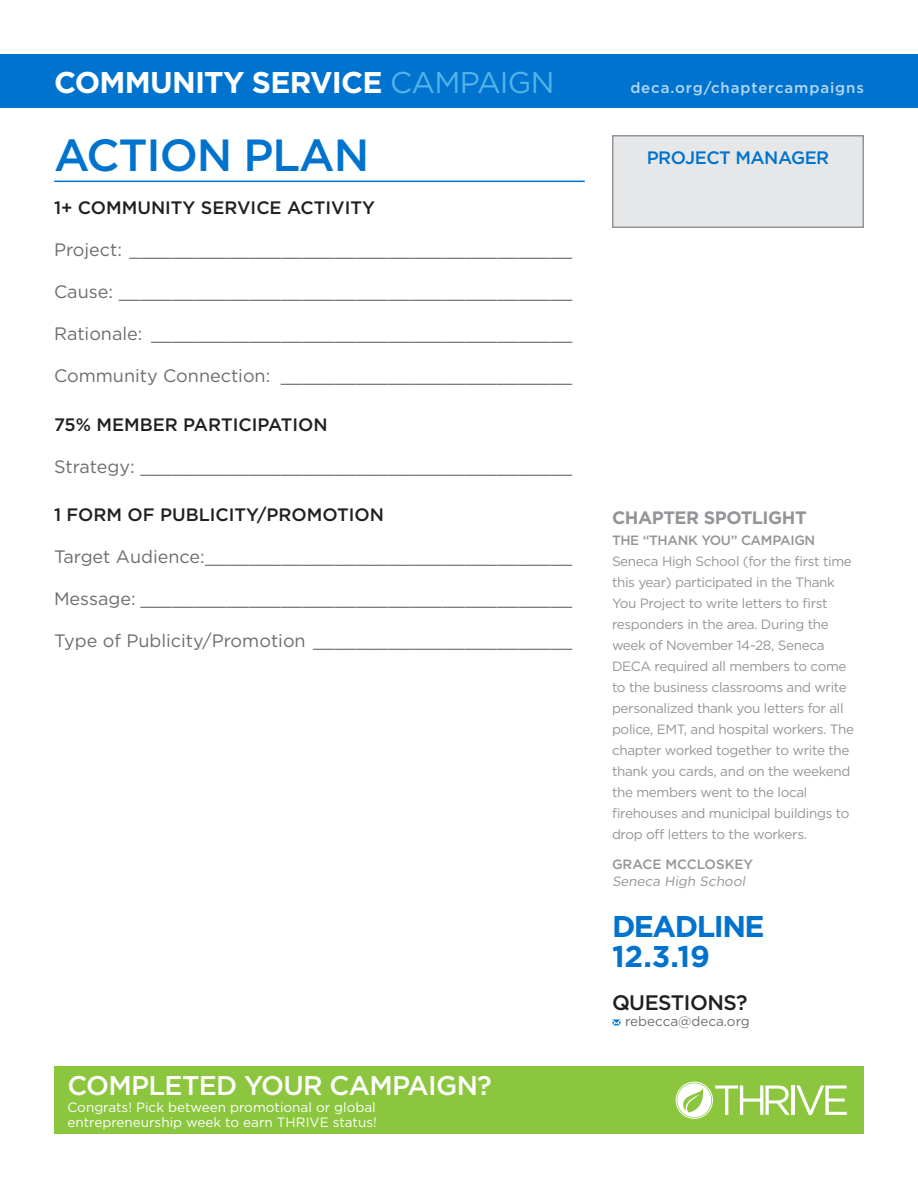
<style>
.page{position:relative;width:918px;height:1188px;background:#fff}
.page>*{position:absolute;margin:0;border:0;box-sizing:border-box;transform-origin:0 0}
.t1{font:500 45px "Gotham";letter-spacing:-.025em;color:#0073ce}
.t2{font:700 30px "Gotham";letter-spacing:-.025em;color:#fff}
.t3{font:700 30px "Gotham";letter-spacing:-.05em;color:#0073ce}
.t4{font:500 27px "Gotham";letter-spacing:-.025em;color:#fff}
.t5{font:500 21px "Gotham";letter-spacing:-.025em;color:#231f20}
.t6{font:18px "Gotham";color:#6c6d70}
.t7{font:500 18px "Gotham";color:#231f20}
.t8{font:700 18px "Gotham";letter-spacing:-.025em;color:#939598}
.t9{font:500 18px "Gotham";letter-spacing:-.025em;color:#0073ce}
.t10{font:500 15px "Gotham";letter-spacing:.06em;color:#b4d8f4}
.t11{font:13.5px/21px "Gotham";letter-spacing:-.025em;color:#939598}
.t12{font:13.5px/15px "Gotham";color:#fff}
.t13{font:500 13.5px "Gotham";letter-spacing:-.025em;color:#939598}
.t14{font:13.5px "Gotham";color:#6c6d70}
.t15{font:500 13.5px "Gotham";color:#939598}
.s1{font-weight:400;color:#53b3e8}
</style>
<div class="page">
<div style="left:0;top:54px;width:918px;height:54px;background:#0073ce"></div>
<div style="left:613px;top:136px;width:250px;height:91px;background:#e6e7e9"></div>
<div style="left:612px;top:135px;width:252px;height:93px;border:2px solid #939598"></div>
<hr style="left:55px;top:181px;width:529px;height:1px;background:#0073ce">
<svg style="left:612px;top:1019px;width:9px;height:7px"></svg>
<div style="left:54px;top:1066px;width:810px;height:68px;background:#8bc63e"></div>
<div style="left:676px;top:1082px;width:37px;height:36px;border:1px solid #fff;border-radius:50%"></div>
<div style="left:677px;top:1083px;width:34px;height:34px;background:#fff;border-radius:50%"></div>
<svg style="left:679px;top:1088px;width:27px;height:25px"></svg>
<svg style="left:715px;top:1086px;width:75px;height:29px"></svg>
<hr style="left:791px;top:1086px;width:3px;height:29px;background:#fff">
<svg style="left:796px;top:1086px;width:51px;height:29px"></svg>
<p class="t2" style="left:54px;top:62px;width:502px">COMMUNITY SERVICE <span class="s1">CAMPAIGN</span></p>
<p class="t10" style="left:630px;top:78px;width:235px">deca.org/chaptercampaigns</p>
<p class="t1" style="left:54px;top:126px;width:317px">ACTION PLAN</p>
<p class="t7" style="left:54px;top:196px;width:322px">1+ COMMUNITY SERVICE ACTIVITY</p>
<p class="t6" style="left:54px;top:238px;width:520px">Project: _________________________________________</p>
<p class="t6" style="left:54px;top:280px;width:520px">Cause: __________________________________________</p>
<p class="t6" style="left:54px;top:322px;width:520px">Rationale: _______________________________________</p>
<p class="t6" style="left:54px;top:364px;width:520px">Community Connection: ___________________________</p>
<p class="t7" style="left:54px;top:413px;width:275px">75% MEMBER PARTICIPATION</p>
<p class="t6" style="left:54px;top:455px;width:520px">Strategy: ________________________________________</p>
<p class="t7" style="left:54px;top:503px;width:331px">1 FORM OF PUBLICITY/PROMOTION</p>
<p class="t6" style="left:54px;top:546px;width:520px">Target Audience:__________________________________</p>
<p class="t6" style="left:54px;top:588px;width:520px">Message: ________________________________________</p>
<p class="t6" style="left:54px;top:630px;width:520px">Type of Publicity/Promotion ________________________</p>
<p class="t4" style="left:68px;top:1068px;width:426px">COMPLETED YOUR CAMPAIGN?</p>
<p class="t12" style="left:68px;top:1099px;width:311px">Congrats! Pick between promotional or global entrepreneurship week to earn THRIVE status!</p>
<p class="t9" style="left:647px;top:146px;width:184px">PROJECT MANAGER</p>
<p class="t8" style="left:612px;top:506px;width:196px">CHAPTER SPOTLIGHT</p>
<p class="t13" style="left:612px;top:531px;width:205px">THE “THANK YOU” CAMPAIGN</p>
<p class="t11" style="left:612px;top:551px;width:244px">Seneca High School (for the first time this year) participated in the Thank You Project to write letters to first responders in the area. During the week of November 14-28, Seneca DECA required all members to come to the business classrooms and write personalized thank you letters for all police, EMT, and hospital workers. The chapter worked together to write the thank you cards, and on the weekend the members went to the local firehouses and municipal buildings to drop off letters to the workers.</p>
<p class="t15" style="left:612px;top:855px;width:143px">GRACE MCCLOSKEY</p>
<p class="t11" style="left:612px;top:870px;width:137px">Seneca High School</p>
<p class="t3" style="left:612px;top:906px;width:154px">DEADLINE</p>
<p class="t3" style="left:612px;top:936px;width:100px">12.3.19</p>
<p class="t5" style="left:612px;top:989px;width:137px">QUESTIONS?</p>
<p class="t14" style="left:625px;top:1013px;width:126px">rebecca@deca.org</p>
</div>
